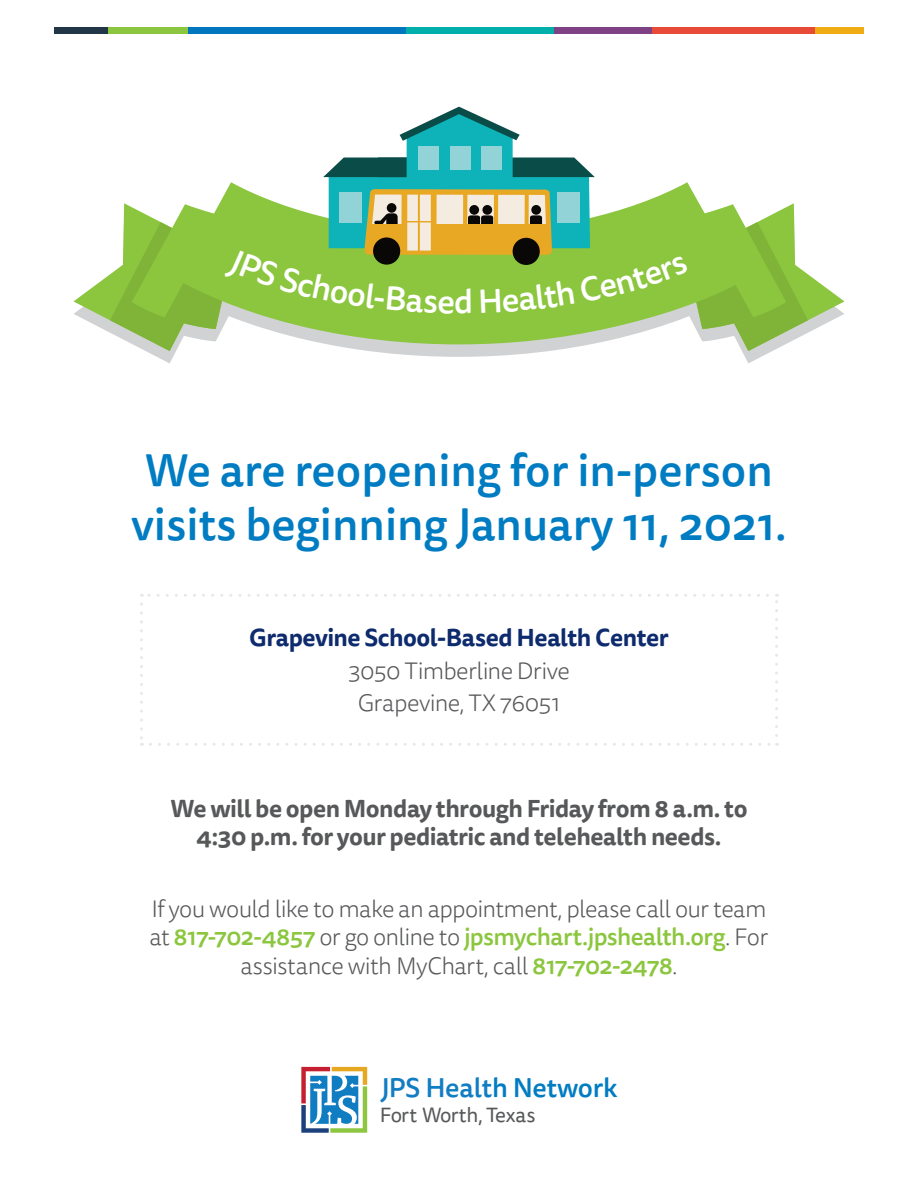
<style>
.page{position:relative;width:918px;height:1188px;background:#fff}
.page>*{position:absolute;margin:0;border:0;box-sizing:border-box;transform-origin:0 0}
.t1{font:500 45px/54px "Tisa Sans OT";color:#007cc2;text-align:center}
.t2{font:500 33px "Tisa Sans OT";color:#fff}
.t3{font:500 26.7px "Tisa Sans OT";letter-spacing:-.01em;color:#127dc2}
.t4{font:300 24px/28.8px "Tisa Sans OT";letter-spacing:-.025em;color:#57585a;text-align:center}
.t5{font:700 24px/28.8px "Tisa Sans OT";letter-spacing:-.02em;color:#57585a;text-align:center}
.t6{font:700 24px "Tisa Sans OT";letter-spacing:-.02em;color:#0d2b6d}
.t7{font:20.55px "Tisa Sans OT";letter-spacing:-.03em;color:#57585a}
.s1{font-weight:500;color:#8bc63e}
.s2{color:#007cc2}
</style>
<div class="page">
<div style="left:54px;top:27px;width:60px;height:7px;background:#213646"></div>
<div style="left:118px;top:27px;width:289px;height:7px;background:#0076be"></div>
<div style="left:406px;top:27px;width:150px;height:7px;background:#00afa9"></div>
<div style="left:554px;top:27px;width:222px;height:7px;background:#7d4184"></div>
<div style="left:652px;top:27px;width:165px;height:7px;background:#e74b37"></div>
<div style="left:815px;top:27px;width:49px;height:7px;background:#f0ac13"></div>
<div style="left:108px;top:27px;width:80px;height:7px;background:#8bc63e"></div>
<svg style="left:301px;top:1067px;width:66px;height:66px"></svg>
<svg style="left:146px;top:351px;width:626px;height:12px"></svg>
<svg style="left:140px;top:604px;width:3px;height:142px"></svg>
<svg style="left:150px;top:743px;width:628px;height:3px"></svg>
<svg style="left:775px;top:594px;width:3px;height:142px"></svg>
<svg style="left:141px;top:594px;width:627px;height:3px"></svg>
<svg style="left:74px;top:107px;width:770px;height:244px"></svg>
<h2 class="t2" style="left:454px;top:281px;width:21px">d</h2>
<h1 class="t1" style="left:131px;top:446px;width:658px">We are reopening for in-person visits beginning January 11, 2021.</h1>
<p class="t6" style="left:249px;top:622px;width:421px">Grapevine School-Based Health Center</p>
<p class="t4" style="left:348px;top:655px;width:223px;line-height:32.5px">3050 Timberline Drive<br>Grapevine, TX 76051</p>
<p class="t5" style="left:170px;top:795px;width:579px">We will be open Monday through Friday from 8 a.m. to<br>4:30 p.m. for your pediatric and telehealth needs.</p>
<p class="t4" style="left:149px;top:895px;width:621px">If you would like to make an appointment, please call our team at <span class="s1">817-702-4857</span> or go online to <span class="s1">jpsmychart.jpshealth.org</span>. For assistance with MyChart, call <span class="s1">817-702-2478</span>.</p>
<p class="t3" style="left:381px;top:1071px;width:238px">JPS Healt<span class="s2">h Network</span></p>
<p class="t7" style="left:380px;top:1103px;width:157px">Fort Worth, Texas</p>
</div>
